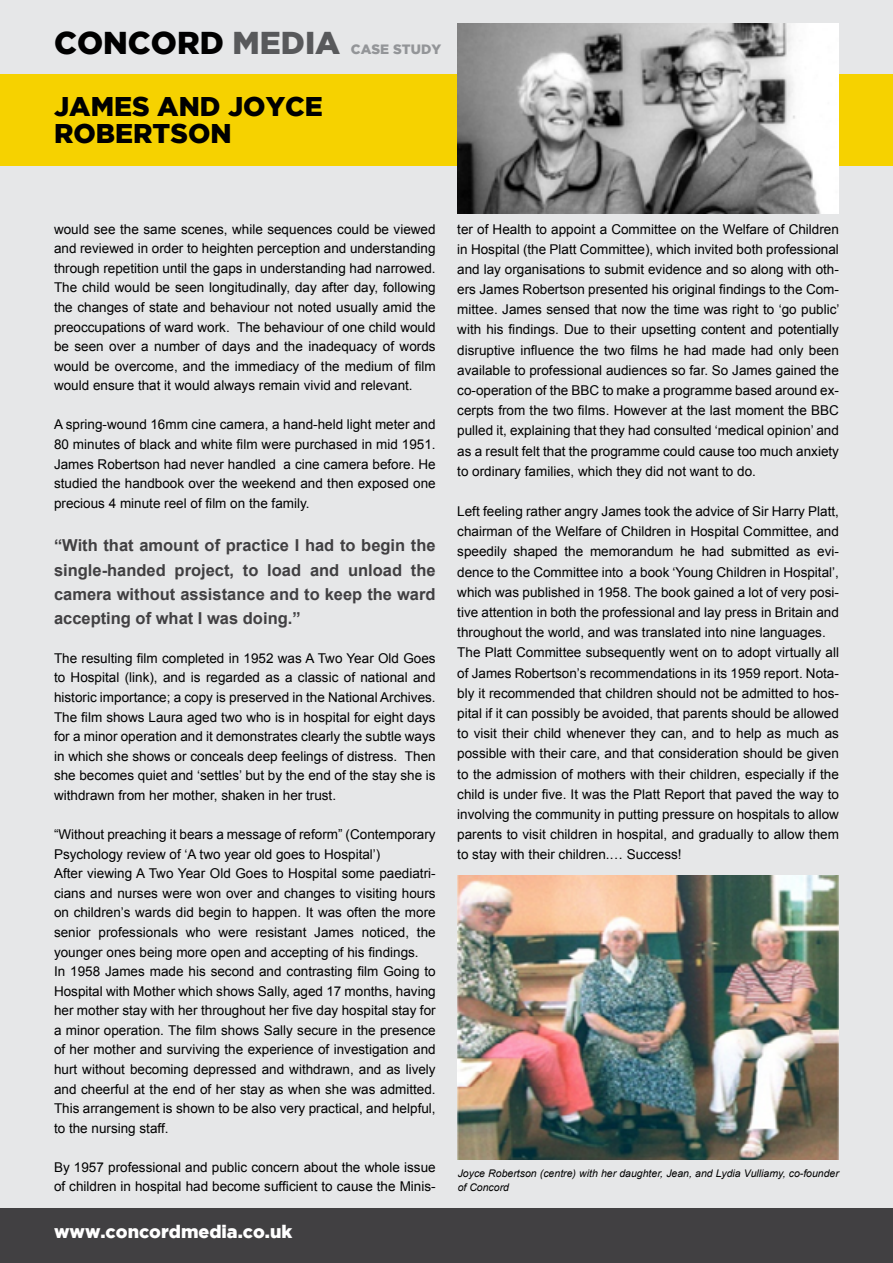
<style>
.page{position:relative;width:893px;height:1263px;background:#e6e7e8}
.page>*{position:absolute;margin:0;border:0;box-sizing:border-box;transform-origin:0 0}
.t1{font:900 31.5px "Gotham HTF";color:#000}
.t2{font:900 27px/27px "Gotham HTF";color:#000}
.t3{font:900 18px "Gotham HTF";color:#fff}
.t4{font:700 16.5px/24px "Arial";color:#414042;text-align:justify}
.t5{font:13.5px/20.2px "Arial";color:#000;text-align:justify}
.t6{font:900 13.5px "Gotham HTF";color:#939598}
.t7{font:italic 10.5px/13.5px "Arial";color:#000}
.s1{color:#58595b}
</style>
<div class="page">
<div style="left:0;top:1209px;width:893px;height:54px;background:#414042"></div>
<div style="left:0;top:75px;width:893px;height:91px;background:#f6d200"></div>
<img style="left:458px;top:23px;width:381px;height:190px">
<img style="left:457px;top:875px;width:382px;height:284px">
<h1 class="t1" style="left:54px;top:24px;width:288px">CONCORD <span class="s1">MEDIA</span></h1>
<p class="t6" style="left:351px;top:41px;width:21px">Case</p>
<p class="t6" style="left:393px;top:41px;width:39px">study</p>
<h2 class="t2" style="left:54px;top:92px;width:270px">JAMES AND JOYCE<br>ROBERTSON</h2>
<p class="t5" style="left:54px;top:219px;width:383px;line-height:19.5px">would see the same scenes, while sequences could be viewed and reviewed in order to heighten perception and understanding through repetition until the gaps in understanding had narrowed.<br>The child would be seen longitudinally, day after day, following the changes of state and behaviour not noted usually amid the preoccupations of ward work. The behaviour of one child would be seen over a number of days and the inadequacy of words would be overcome, and the immediacy of the medium of film would ensure that it would always remain vivid and relevant.</p>
<p class="t5" style="left:54px;top:415px;width:383px;line-height:19.6px">A spring-wound 16mm cine camera, a hand-held light meter and 80 minutes of black and white film were purchased in mid 1951.<br>James Robertson had never handled a cine camera before. He studied the handbook over the weekend and then exposed one precious 4 minute reel of film on the family.</p>
<p class="t4" style="left:54px;top:534px;width:383px">“With that amount of practice I had to begin the single-handed project, to load and unload the camera without assistance and to keep the ward accepting of what I was doing.”</p>
<p class="t5" style="left:54px;top:648px;width:383px;line-height:19.6px">The resulting film completed in 1952 was A Two Year Old Goes to Hospital (link), and is regarded as a classic of national and historic importance; a copy is preserved in the National Archives.<br>The film shows Laura aged two who is in hospital for eight days for a minor operation and it demonstrates clearly the subtle ways in which she shows or conceals deep feelings of distress. Then she becomes quiet and ‘settles’ but by the end of the stay she is withdrawn from her mother, shaken in her trust.</p>
<p class="t5" style="left:54px;top:825px;width:383px;line-height:19.6px;text-align:left">“Without preaching it bears a message of reform” (Contemporary Psychology review of ‘A two year old goes to Hospital’)<br>After viewing A Two Year Old Goes to Hospital some paediatri&shy;cians and nurses were won over and changes to visiting hours on children’s wards did begin to happen. It was often the more senior professionals who were resistant James noticed, the younger ones being more open and accepting of his findings.<br>In 1958 James made his second and contrasting film Going to Hospital with Mother which shows Sally, aged 17 months, having her mother stay with her throughout her five day hospital stay for a minor operation. The film shows Sally secure in the presence of her mother and surviving the experience of investigation and hurt without becoming depressed and withdrawn, and as lively and cheerful at the end of her stay as when she was admitted.<br>This arrangement is shown to be also very practical, and helpful, to the nursing staff.</p>
<p class="t5" style="left:54px;top:1157px;width:383px;line-height:19.6px">By 1957 professional and public concern about the whole issue of children in hospital had become sufficient to cause the Minis-</p>
<h3 class="t3" style="left:54px;top:1221px;width:240px">www.concordmedia.co.uk</h3>
<p class="t5" style="left:457px;top:219px;width:384px">ter of Health to appoint a Committee on the Welfare of Children in Hospital (the Platt Committee), which invited both professional and lay organisations to submit evidence and so along with oth&shy;ers James Robertson presented his original findings to the Com&shy;mittee. James sensed that now the time was right to ‘go public’ with his findings. Due to their upsetting content and potentially disruptive influence the two films he had made had only been available to professional audiences so far. So James gained the co-operation of the BBC to make a programme based around ex&shy;cerpts from the two films. However at the last moment the BBC pulled it, explaining that they had consulted ‘medical opinion’ and as a result felt that the programme could cause too much anxiety to ordinary families, which they did not want to do.</p>
<p class="t5" style="left:457px;top:501px;width:383px;text-align:left">Left feeling rather angry James took the advice of Sir Harry Platt, chairman of the Welfare of Children in Hospital Committee, and speedily shaped the memorandum he had submitted as evi&shy;dence to the Committee into a book ‘Young Children in Hospital’, which was published in 1958. The book gained a lot of very posi&shy;tive attention in both the professional and lay press in Britain and throughout the world, and was translated into nine languages.<br>The Platt Committee subsequently went on to adopt virtually all of James Robertson’s recommendations in its 1959 report. Nota&shy;bly it recommended that children should not be admitted to hos&shy;pital if it can possibly be avoided, that parents should be allowed to visit their child whenever they can, and to help as much as possible with their care, and that consideration should be given to the admission of mothers with their children, especially if the child is under five. It was the Platt Report that paved the way to involving the community in putting pressure on hospitals to allow parents to visit children in hospital, and gradually to allow them to stay with their children.… Success!</p>
<p class="t7" style="left:458px;top:1167px;width:383px">Joyce Robertson (centre) with her daughter, Jean, and Lydia Vulliamy, co-founder of Concord</p>
</div>
